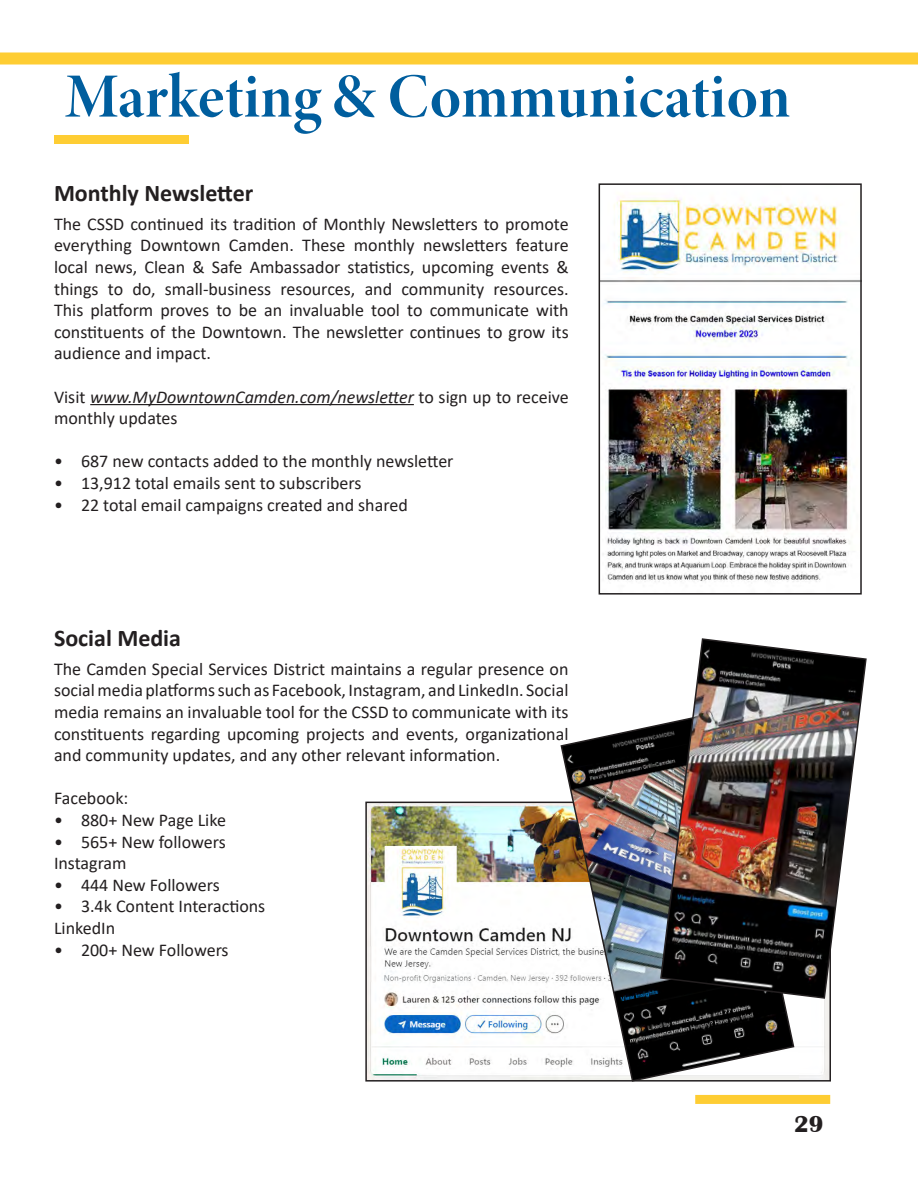
<style>
.page{position:relative;width:918px;height:1188px;background:#fff}
.page>*{position:absolute;margin:0;border:0;box-sizing:border-box;transform-origin:0 0}
.t1{font:63px "Minion Variable Concept";color:#005e9e}
.t2{font:700 24px "Calibri";color:#231f20}
.t3{font:700 24px "Britannic";color:#231f20}
.t4{font:18px/21.6px "Calibri";color:#231f20;text-align:justify}
.s1{font-style:italic}
</style>
<div class="page">
<div style="left:0;top:52px;width:918px;height:12px;background:#fecd33"></div>
<div style="left:54px;top:135px;width:135px;height:9px;background:#fecd33"></div>
<img style="left:368px;top:805px;width:460px;height:274px">
<div style="left:695px;top:1095px;width:135px;height:9px;background:#fecd33"></div>
<hr style="left:90px;top:404px;width:324px;height:1px;background:#231f20">
<img style="left:602px;top:197px;width:257px;height:385px">
<div style="left:599px;top:183px;width:263px;height:412px;border:2px solid #231f20"></div>
<img style="left:560px;top:724px;width:235px;height:358px">
<img style="left:659px;top:638px;width:208px;height:362px">
<p class="t1" style="left:65px;top:52px;width:727px">Marketing &amp; Communication</p>
<p class="t2" style="left:54px;top:176px;width:201px">Monthly Newsletter</p>
<p class="t4" style="left:54px;top:213px;width:516px">The CSSD continued its tradition of Monthly Newsletters to promote everything Downtown Camden. These monthly newsletters feature local news, Clean &amp; Safe Ambassador statistics, upcoming events &amp; things to do, small-business resources, and community resources.<br>This platform proves to be an invaluable tool to communicate with constituents of the Downtown. The newsletter continues to grow its audience and impact.</p>
<p class="t4" style="left:54px;top:385px;width:516px">Visit <span class="s1">www.MyDowntownCamden.com/newsletter</span> to sign up to receive monthly updates</p>
<p class="t4" style="left:54px;top:450px;width:401px">• 687 new contacts added to the monthly newsletter</p>
<p class="t4" style="left:54px;top:472px;width:309px">• 13,912 total emails sent to subscribers</p>
<p class="t4" style="left:54px;top:493px;width:355px">• 22 total email campaigns created and shared</p>
<p class="t2" style="left:54px;top:622px;width:129px">Social Media</p>
<p class="t4" style="left:54px;top:658px;width:516px">The Camden Special Services District maintains a regular presence on social media platforms such as Facebook, Instagram, and LinkedIn. Social media remains an invaluable tool for the CSSD to communicate with its constituents regarding upcoming projects and events, organizational and community updates, and any other relevant information.</p>
<p class="t4" style="left:54px;top:787px;width:76px">Facebook:</p>
<p class="t4" style="left:54px;top:809px;width:173px">• 880+ New Page Like</p>
<p class="t4" style="left:54px;top:830px;width:173px">• 565+ New followers</p>
<p class="t4" style="left:54px;top:852px;width:74px">Instagram</p>
<p class="t4" style="left:54px;top:874px;width:167px">• 444 New Followers</p>
<p class="t4" style="left:54px;top:895px;width:213px">• 3.4k Content Interactions</p>
<p class="t4" style="left:54px;top:917px;width:63px">LinkedIn</p>
<p class="t4" style="left:54px;top:938px;width:176px">• 200+ New Followers</p>
<p class="t3" style="left:794px;top:1110px;width:31px">29</p>
</div>
